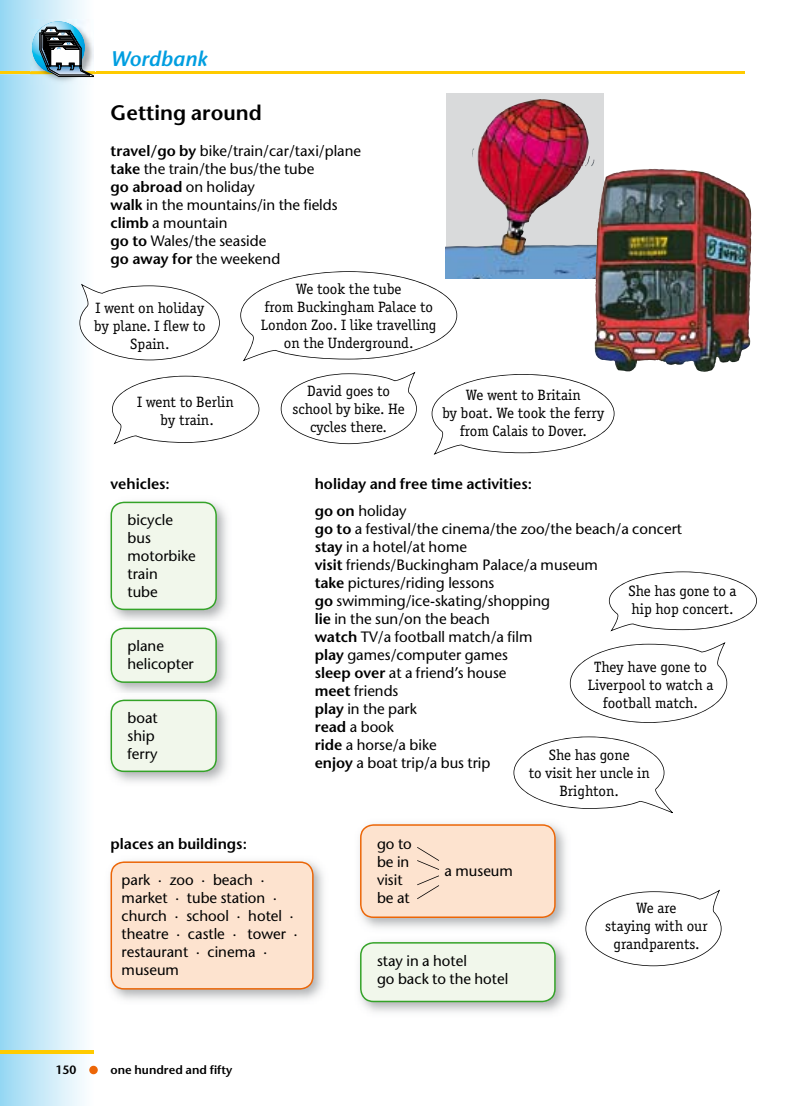
<style>
.page{position:relative;width:808px;height:1106px;background:#fff}
.page>*{position:absolute;margin:0;border:0;box-sizing:border-box;transform-origin:0 0}
.t1{font:600 21px "Stone Sans Std";color:#000}
.t2{font:italic 600 21px "Stone Sans Std";color:#009ee0}
.t3{font:500 15px/18px "Stone Sans Std";color:#000}
.t4{font:15px/18px "Officina Serif Std";color:#000;text-align:center}
.t5{font:600 15px/27px "Stone Sans Std";color:#000}
.t6{font:600 12px "Stone Sans Std";color:#000}
.s1{font-weight:600}
.s2{font-weight:500}
</style>
<div class="page">
<svg style="left:0;top:0;width:94px;height:1105px"></svg>
<hr style="left:0;top:71px;width:744px;height:3px;background:#ffcb00">
<hr style="left:0;top:1050px;width:94px;height:3px;background:#ffcb00">
<svg style="left:89px;top:1065px;width:9px;height:9px"></svg>
<img style="left:30px;top:20px;width:64px;height:65px">
<svg style="left:32px;top:21px;width:53px;height:53px"></svg>
<svg style="left:39px;top:27px;width:56px;height:58px"></svg>
<div style="left:446px;top:93px;width:157px;height:185px;background:#d9dadb"></div>
<img style="left:446px;top:99px;width:149px;height:179px">
<img style="left:595px;top:169px;width:157px;height:203px">
<svg style="left:79px;top:284px;width:141px;height:76px"></svg>
<svg style="left:240px;top:271px;width:217px;height:90px"></svg>
<svg style="left:432px;top:374px;width:182px;height:81px"></svg>
<svg style="left:112px;top:376px;width:147px;height:68px"></svg>
<svg style="left:281px;top:372px;width:136px;height:72px"></svg>
<svg style="left:111px;top:501px;width:106px;height:109px;background:#e6f2e0"></svg>
<svg style="left:111px;top:627px;width:106px;height:56px;background:#e2f0dc"></svg>
<svg style="left:111px;top:699px;width:106px;height:73px;background:#e5f1df"></svg>
<svg style="left:609px;top:571px;width:148px;height:60px"></svg>
<svg style="left:360px;top:942px;width:196px;height:60px;background:#e5f1df"></svg>
<svg style="left:585px;top:889px;width:136px;height:77px"></svg>
<svg style="left:570px;top:642px;width:157px;height:81px"></svg>
<svg style="left:513px;top:736px;width:160px;height:77px"></svg>
<svg style="left:360px;top:824px;width:196px;height:94px;background:#fbdcc5"></svg>
<img style="left:110px;top:860px;width:214px;height:140px">
<div style="left:111px;top:861px;width:203px;height:128px;background:#fde3cf"></div>
<h1 class="t2" style="left:111px;top:46px;width:98px">Wordbank</h1>
<h1 class="t1" style="left:111px;top:100px;width:153px">Getting around</h1>
<p class="t3" style="left:111px;top:142px;width:252px"><span class="s1">travel/go by</span> bike/train/car/taxi/plane <span class="s1">take</span> the train/the bus/the tube<br><span class="s1">go abroad</span> on holiday<br><span class="s1">walk</span> in the mountains/in the fields <span class="s1">climb</span> a mountain<br><span class="s1">go to</span> Wales/the seaside<br><span class="s1">go away for</span> the weekend</p>
<p class="t4" style="left:94px;top:299px;width:113px">I went on holiday by plane. I flew to<br>Spain.</p>
<p class="t4" style="left:261px;top:279px;width:177px">We took the tube<br>from Buckingham Palace to<br>London Zoo. I like travelling on the Underground.</p>
<p class="t4" style="left:137px;top:392px;width:98px">I went to Berlin by train.</p>
<p class="t4" style="left:292px;top:382px;width:114px">David goes to school by bike. He cycles there.</p>
<p class="t4" style="left:442px;top:386px;width:163px">We went to Britain<br>by boat. We took the ferry from Calais to Dover.</p>
<p class="t5" style="left:111px;top:470px;width:61px">vehicles:</p>
<p class="t3" style="left:128px;top:511px;width:70px">bicycle bus motorbike train<br>tube</p>
<p class="t3" style="left:128px;top:637px;width:68px">plane helicopter</p>
<p class="t3" style="left:128px;top:709px;width:32px">boat ship ferry</p>
<p class="t5" style="left:111px;top:830px;width:138px">places an buildings:</p>
<p class="t3" style="left:122px;top:871px;width:178px">park · zoo · beach · market · tube station · church · school · hotel · theatre · castle · tower · restaurant · cinema · museum</p>
<p class="t5" style="left:315px;top:470px;width:219px">holiday and free time activities: go on <span class="s2">holiday</span></p>
<p class="t3" style="left:315px;top:520px;width:369px"><span class="s1">go to</span> a festival/the cinema/the zoo/the beach/a concert <span class="s1">stay</span> in a hotel/at home<br><span class="s1">visit</span> friends/Buckingham Palace/a museum<br><span class="s1">take</span> pictures/riding lessons<br><span class="s1">go</span> swimming/ice-skating/shopping<br><span class="s1">lie</span> in the sun/on the beach<br><span class="s1">watch</span> TV/a football match/a film<br><span class="s1">play</span> games/computer games<br><span class="s1">sleep over</span> at a friend’s house<br><span class="s1">meet</span> friends<br><span class="s1">play</span> in the park<br><span class="s1">read</span> a book<br><span class="s1">ride</span> a horse/a bike<br><span class="s1">enjoy</span> a boat trip/a bus trip</p>
<p class="t4" style="left:628px;top:581px;width:109px;text-align:left">She has gone to a hip hop concert.</p>
<p class="t4" style="left:588px;top:657px;width:127px">They have gone to<br>Liverpool to watch a football match.</p>
<p class="t4" style="left:529px;top:745px;width:123px">She has gone<br>to visit her uncle in<br>Brighton.</p>
<p class="t3" style="left:377px;top:835px;width:36px">go to be in visit be at</p>
<p class="t3" style="left:444px;top:862px;width:70px">a museum</p>
<p class="t3" style="left:377px;top:952px;width:133px">stay in a hotel<br>go back to the hotel</p>
<p class="t4" style="left:605px;top:898px;width:104px">We are<br>staying with our grandparents.</p>
<p class="t6" style="left:56px;top:1062px;width:22px">150</p>
<p class="t6" style="left:111px;top:1062px;width:123px">one hundred and fifty</p>
</div>
